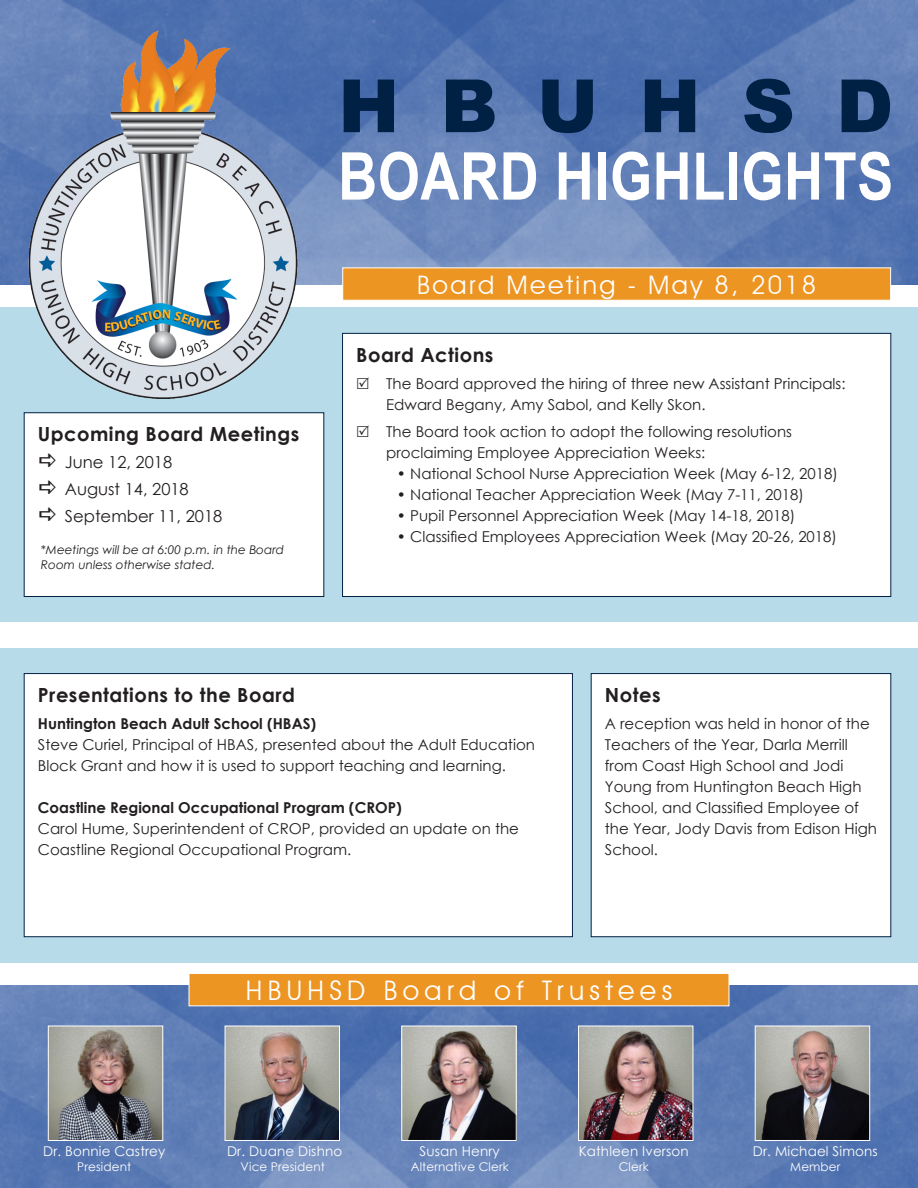
<style>
.page{position:relative;width:918px;height:1188px;background:#fff}
.page>*{position:absolute;margin:0;border:0;box-sizing:border-box;transform-origin:0 0}
.t1{font:900 73.5px "Arial";letter-spacing:.56em;color:#002044}
.t2{font:700 66px "Arial Narrow";letter-spacing:.01em;color:#fff}
.t3{font:27px "Avant Garde IT Cby BT";letter-spacing:.2em;color:#fff}
.t4{font:25.5px "Avant Garde IT Cby BT";letter-spacing:.1em;color:#fff}
.t5{font:700 19.5px "Century Gothic";letter-spacing:.025em;color:#231f20}
.t6{font:16.5px "Century Gothic";color:#231f20}
.t7{font:15px/21px "Century Gothic";color:#231f20}
.t8{font:700 15px "Century Gothic";color:#231f20}
.t9{font:13.5px "Century Gothic";letter-spacing:.01em;color:#fff}
.t10{font:italic 12px/14.4px "Century Gothic";color:#231f20}
.t11{font:12px "Century Gothic";letter-spacing:.01em;color:#fff}
</style>
<div class="page">
<img style="left:0;top:986px;width:918px;height:202px">
<img style="left:0;top:0;width:918px;height:284px">
<div style="left:0;top:648px;width:918px;height:314px;background:#b7dbe8"></div>
<div style="left:0;top:308px;width:918px;height:314px;background:#b7dbe8"></div>
<img style="left:24px;top:28px;width:278px;height:371px">
<img style="left:757px;top:1028px;width:111px;height:111px">
<div style="left:755px;top:1026px;width:115px;height:115px;border:1px solid #fff"></div>
<img style="left:580px;top:1028px;width:111px;height:111px">
<div style="left:578px;top:1026px;width:115px;height:115px;border:1px solid #fff"></div>
<img style="left:227px;top:1028px;width:111px;height:111px">
<div style="left:225px;top:1026px;width:115px;height:115px;border:1px solid #fff"></div>
<img style="left:403px;top:1028px;width:112px;height:111px">
<div style="left:401px;top:1026px;width:116px;height:115px;border:1px solid #fff"></div>
<img style="left:50px;top:1028px;width:111px;height:111px">
<div style="left:48px;top:1026px;width:115px;height:115px;border:1px solid #fff"></div>
<div style="left:189px;top:973px;width:540px;height:33px;background:#ed9523;border:1px solid #fff"></div>
<div style="left:342px;top:267px;width:549px;height:34px;background:#ed9523;border:1px solid #fff"></div>
<div style="left:591px;top:674px;width:300px;height:263px;background:#fff"></div>
<div style="left:591px;top:673px;width:300px;height:264px;border:1px solid #002044"></div>
<div style="left:343px;top:333px;width:548px;height:264px;background:#fff"></div>
<div style="left:342px;top:333px;width:549px;height:264px;border:1px solid #002044"></div>
<div style="left:24px;top:413px;width:300px;height:184px;background:#fff"></div>
<div style="left:24px;top:413px;width:300px;height:184px;border:1px solid #002044"></div>
<div style="left:24px;top:674px;width:548px;height:263px;background:#fff"></div>
<div style="left:24px;top:673px;width:549px;height:264px;border:1px solid #002044"></div>
<p class="t1" style="left:338px;top:53px;width:556px">HBUHSD</p>
<p class="t2" style="left:338px;top:126px;width:557px">BOARD HIGHLIGHTS</p>
<p class="t5" style="left:38px;top:419px;width:263px">Upcoming Board Meetings</p>
<p class="t6" style="left:65px;top:451px;width:109px">June 12, 2018</p>
<p class="t6" style="left:65px;top:478px;width:125px">August 14, 2018</p>
<p class="t6" style="left:65px;top:505px;width:159px">September 11, 2018</p>
<p class="t10" style="left:41px;top:543px;width:245px">*Meetings will be at 6:00 p.m. in the Board<br>Room unless otherwise stated.</p>
<p class="t4" style="left:417px;top:269px;width:401px">Board Meeting - May 8, 2018</p>
<p class="t5" style="left:356px;top:340px;width:139px">Board Actions</p>
<p class="t7" style="left:386px;top:373px;width:461px">The Board approved the hiring of three new Assistant Principals:<br>Edward Begany, Amy Sabol, and Kelly Skon.</p>
<p class="t7" style="left:386px;top:421px;width:407px">The Board took action to adopt the following resolutions proclaiming Employee Appreciation Weeks:</p>
<p class="t7" style="left:397px;top:463px;width:443px">• National School Nurse Appreciation Week (May 6-12, 2018)</p>
<p class="t7" style="left:397px;top:484px;width:409px">• National Teacher Appreciation Week (May 7-11, 2018)</p>
<p class="t7" style="left:397px;top:505px;width:400px">• Pupil Personnel Appreciation Week (May 14-18, 2018)</p>
<p class="t7" style="left:397px;top:526px;width:442px">• Classified Employees Appreciation Week (May 20-26, 2018)</p>
<p class="t5" style="left:38px;top:680px;width:259px">Presentations to the Board</p>
<p class="t8" style="left:38px;top:712px;width:280px">Huntington Beach Adult School (HBAS)</p>
<p class="t7" style="left:38px;top:734px;width:499px">Steve Curiel, Principal of HBAS, presented about the Adult Education<br>Block Grant and how it is used to support teaching and learning.</p>
<p class="t8" style="left:38px;top:796px;width:365px">Coastline Regional Occupational Program (CROP)</p>
<p class="t7" style="left:38px;top:818px;width:483px">Carol Hume, Superintendent of CROP, provided an update on the<br>Coastline Regional Occupational Program.</p>
<p class="t5" style="left:605px;top:680px;width:57px">Notes</p>
<p class="t7" style="left:605px;top:713px;width:274px">A reception was held in honor of the<br>Teachers of the Year, Darla Merrill from Coast High School and Jodi<br>Young from Huntington Beach High<br>School, and Classified Employee of the Year, Jody Davis from Edison High<br>School.</p>
<p class="t3" style="left:246px;top:974px;width:428px">HBUHSD Board of Trustees</p>
<p class="t9" style="left:43px;top:1142px;width:124px">Dr. Bonnie Castrey</p>
<p class="t9" style="left:227px;top:1142px;width:117px">Dr. Duane Dishno</p>
<p class="t9" style="left:420px;top:1142px;width:82px">Susan Henry</p>
<p class="t9" style="left:579px;top:1142px;width:111px">Kathleen Iverson</p>
<p class="t9" style="left:753px;top:1142px;width:126px">Dr. Michael Simons</p>
<p class="t11" style="left:77px;top:1159px;width:55px">President</p>
<p class="t11" style="left:241px;top:1159px;width:86px">Vice President</p>
<p class="t11" style="left:411px;top:1159px;width:100px">Alternative Clerk</p>
<p class="t11" style="left:619px;top:1159px;width:32px">Clerk</p>
<p class="t11" style="left:790px;top:1159px;width:52px">Member</p>
</div>
